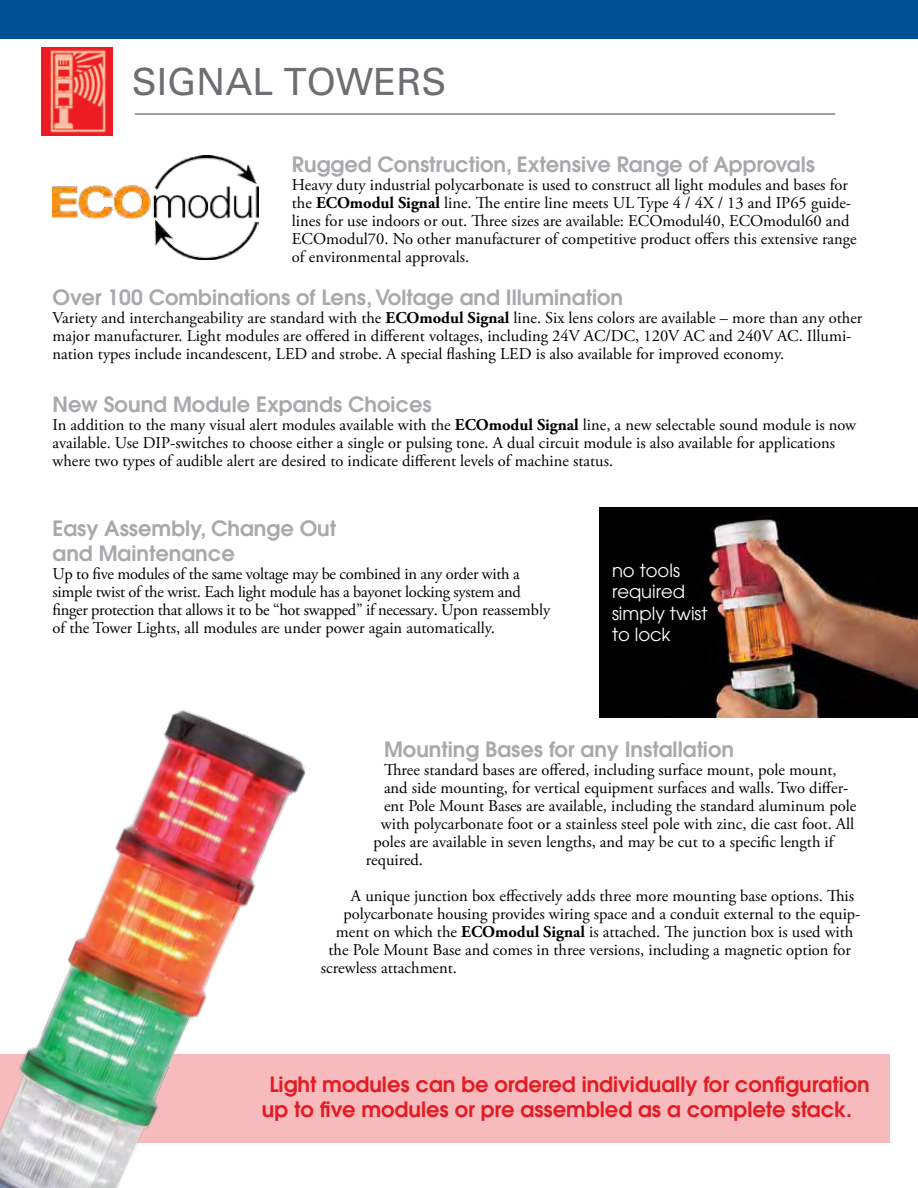
<style>
.page{position:relative;width:918px;height:1188px;background:#fff}
.page>*{position:absolute;margin:0;border:0;box-sizing:border-box;transform-origin:0 0}
.t1{font:37.5px "Univers";color:#6d6e71}
.t2{font:600 21px/25.2px "Avant Garde";color:#a7a9ac}
.t3{font:600 21px/25.2px "Avant Garde";color:#e31b23}
.t4{font:18px/21.6px "Avant Garde";color:#fff}
.t5{font:16.5px/18px "Adobe Garamond Pro";color:#000}
.t6{font:16.5px/18px "Adobe Garamond Pro";letter-spacing:-.02em;color:#000}
.s1{font-weight:700}
</style>
<div class="page">
<div style="left:0;top:1054px;width:889px;height:89px;background:#f7bbbd"></div>
<div style="left:0;top:0;width:918px;height:39px;background:#005295"></div>
<img style="left:41px;top:47px;width:72px;height:89px">
<img style="left:52px;top:155px;width:206px;height:105px">
<img style="left:0;top:709px;width:306px;height:479px">
<img style="left:600px;top:507px;width:318px;height:211px">
<hr style="left:135px;top:113px;width:700px;height:2px;background:#808080">
<h1 class="t1" style="left:132px;top:59px;width:316px">SIGNAL TOWERS</h1>
<p class="t2" style="left:292px;top:151px;width:525px">Rugged Construction, Extensive Range of Approvals</p>
<p class="t5" style="left:292px;top:177px;width:566px">Heavy duty industrial polycarbonate is used to construct all light modules and bases for the <span class="s1">ECOmodul Signal</span> line. The entire line meets UL Type 4 / 4X / 13 and IP65 guide&shy;lines for use indoors or out. Three sizes are available: ECOmodul40, ECOmodul60 and ECOmodul70. No other manufacturer of competitive product offers this extensive range of environmental approvals.</p>
<p class="t2" style="left:52px;top:285px;width:572px">Over 100 Combinations of Lens, Voltage and Illumination</p>
<p class="t5" style="left:52px;top:310px;width:811px">Variety and interchangeability are standard with the <span class="s1">ECOmodul Signal</span> line. Six lens colors are available – more than any other major manufacturer. Light modules are offered in different voltages, including 24V AC/DC, 120V AC and 240V AC. Illumi&shy;nation types include incandescent, LED and strobe. A special flashing LED is also available for improved economy.</p>
<p class="t2" style="left:52px;top:391px;width:381px">New Sound Module Expands Choices</p>
<p class="t5" style="left:52px;top:416px;width:805px">In addition to the many visual alert modules available with the <span class="s1">ECOmodul Signal</span> line, a new selectable sound module is now available. Use DIP-switches to choose either a single or pulsing tone. A dual circuit module is also available for applications where two types of audible alert are desired to indicate different levels of machine status.</p>
<p class="t2" style="left:52px;top:515px;width:285px">Easy Assembly, Change Out and Maintenance</p>
<p class="t6" style="left:52px;top:565px;width:500px">Up to five modules of the same voltage may be combined in any order with a simple twist of the wrist. Each light module has a bayonet locking system and finger protection that allows it to be “hot swapped” if necessary. Upon reassembly of the Tower Lights, all modules are under power again automatically.</p>
<p class="t4" style="left:612px;top:559px;width:97px">no tools required simply twist to lock</p>
<p class="t2" style="left:384px;top:736px;width:352px">Mounting Bases for any Installation</p>
<p class="t5" style="left:384px;top:762px;width:454px">Three standard bases are offered, including surface mount, pole mount,</p>
<p class="t5" style="left:384px;top:780px;width:466px">and side mounting, for vertical equipment surfaces and walls. Two differ-</p>
<p class="t5" style="left:384px;top:798px;width:474px">ent Pole Mount Bases are available, including the standard aluminum pole</p>
<p class="t5" style="left:381px;top:816px;width:475px">with polycarbonate foot or a stainless steel pole with zinc, die cast foot. All</p>
<p class="t5" style="left:373px;top:834px;width:462px">poles are available in seven lengths, and may be cut to a specific length if</p>
<p class="t5" style="left:366px;top:852px;width:59px">required.</p>
<p class="t5" style="left:351px;top:888px;width:505px">A unique junction box effectively adds three more mounting base options. This</p>
<p class="t5" style="left:343px;top:906px;width:519px">polycarbonate housing provides wiring space and a conduit external to the equip-</p>
<p class="t5" style="left:336px;top:924px;width:519px">ment on which the <span class="s1">ECOmodul Signal</span> is attached. The junction box is used with</p>
<p class="t5" style="left:328px;top:942px;width:524px">the Pole Mount Base and comes in three versions, including a magnetic option for</p>
<p class="t5" style="left:321px;top:960px;width:138px">screwless attachment.</p>
<p class="t3" style="left:262px;top:1071px;width:609px;text-indent:7px">Light modules can be ordered individually for configuration up to five modules or pre assembled as a complete stack.</p>
</div>
